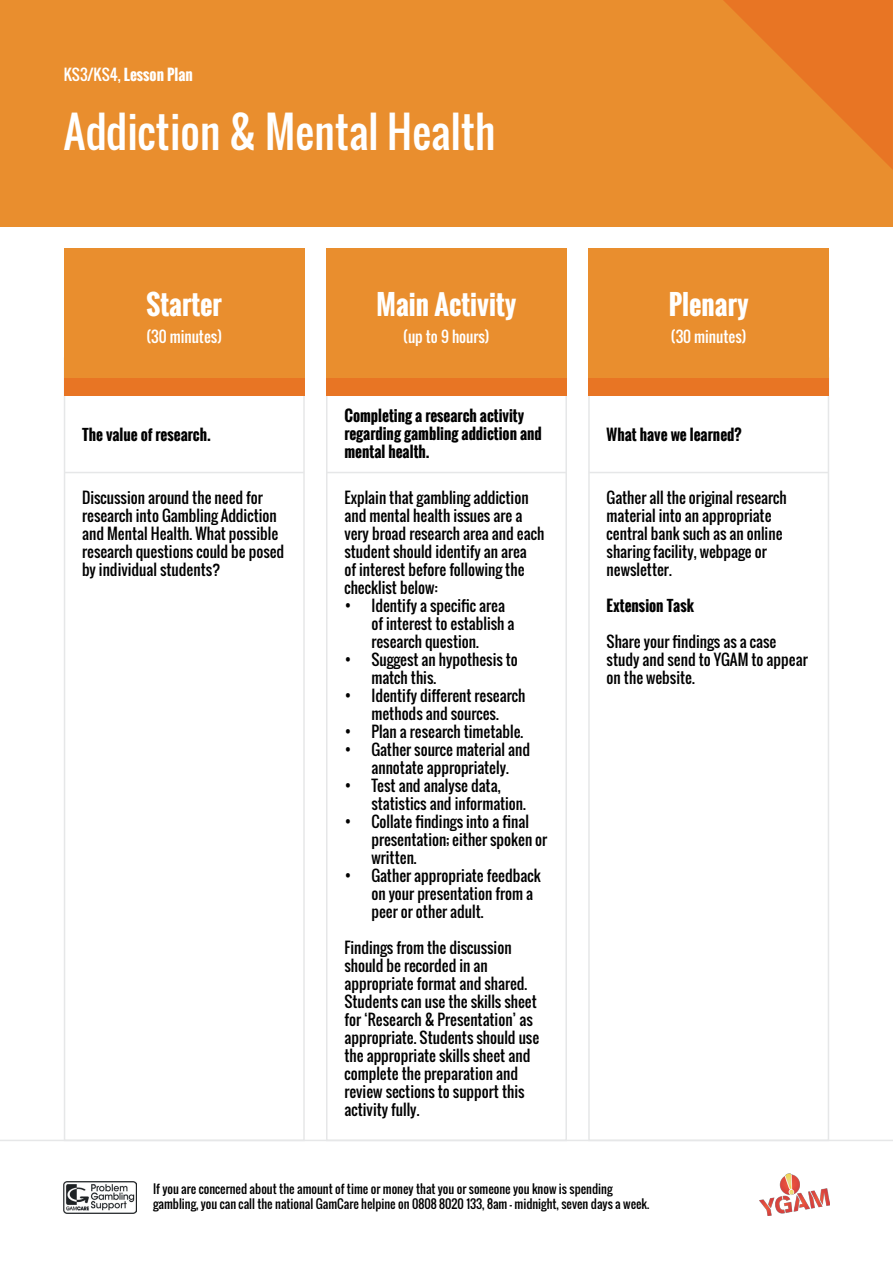
<style>
.page{position:relative;width:893px;height:1263px;background:#fff}
.page>*{position:absolute;margin:0;border:0;box-sizing:border-box;transform-origin:0 0}
.t1{font:42px "Oswald";color:#fff}
.t2{font:700 27px "Oswald";color:#fff}
.t3{font:15px/18px "Oswald";color:#000}
.t4{font:700 15px/18px "Oswald";color:#000}
.t5{font:15px "Oswald";color:#fff}
.t6{font:700 15px "Oswald";color:#fff}
.t7{font:12px/14.4px "Oswald";color:#000}
.s1{font-weight:400}
</style>
<div class="page">
<hr style="left:0;top:1140px;width:893px;height:1px;background:#e6e7e8">
<img style="left:64px;top:1182px;width:73px;height:31px">
<img style="left:759px;top:1173px;width:70px;height:43px">
<div style="left:0;top:0;width:893px;height:227px;background:#e98e2e"></div>
<svg style="left:723px;top:0;width:170px;height:170px"></svg>
<div style="left:64px;top:357px;width:241px;height:784px;border:2px solid #e6e7e8"></div>
<div style="left:326px;top:357px;width:241px;height:784px;border:2px solid #e6e7e8"></div>
<div style="left:588px;top:357px;width:241px;height:784px;border:2px solid #e6e7e8"></div>
<div style="left:64px;top:248px;width:241px;height:131px;background:#e98e2e"></div>
<div style="left:326px;top:248px;width:241px;height:148px;background:#e98e2e"></div>
<div style="left:588px;top:248px;width:241px;height:148px;background:#e98e2e"></div>
<div style="left:64px;top:379px;width:241px;height:17px;background:#e87524"></div>
<div style="left:326px;top:379px;width:241px;height:17px;background:#e87524"></div>
<div style="left:588px;top:379px;width:241px;height:17px;background:#e87524"></div>
<hr style="left:64px;top:472px;width:240px;height:1px;background:#e6e7e8">
<hr style="left:327px;top:472px;width:239px;height:1px;background:#e6e7e8">
<hr style="left:589px;top:472px;width:239px;height:1px;background:#e6e7e8">
<p class="t6" style="left:64px;top:64px;width:131px"><span class="s1">KS3/KS4,</span> Lesson Plan</p>
<h1 class="t1" style="left:64px;top:100px;width:433px">Addiction &amp; Mental Health</h1>
<h2 class="t2" style="left:146px;top:284px;width:77px">Starter</h2>
<p class="t5" style="left:147px;top:325px;width:77px">(30 minutes)</p>
<p class="t4" style="left:82px;top:426px;width:130px">The value of research.</p>
<h2 class="t2" style="left:377px;top:284px;width:141px">Main Activity</h2>
<p class="t5" style="left:403px;top:325px;width:88px">(up to 9 hours)</p>
<p class="t4" style="left:344px;top:407px;width:199px">Completing a research activity regarding gambling addiction and mental health.</p>
<p class="t3" style="left:82px;top:489px;width:204px">Discussion around the need for research into Gambling Addiction and Mental Health. What possible research questions could be posed by individual students?</p>
<p class="t3" style="left:344px;top:489px;width:201px">Explain that gambling addiction and mental health issues are a very broad research area and each student should identify an area<br>of interest before following the checklist below:</p>
<p class="t3" style="left:371px;top:597px;width:145px;text-indent:-27px">• Identify a specific area of interest to establish a research question.</p>
<p class="t3" style="left:371px;top:651px;width:148px;text-indent:-27px">• Suggest an hypothesis to match this.</p>
<p class="t3" style="left:344px;top:687px;width:182px;text-align:center">• Identify different research methods and sources.</p>
<p class="t3" style="left:344px;top:723px;width:180px">• Plan a research timetable.</p>
<p class="t3" style="left:344px;top:741px;width:187px;text-align:center">• Gather source material and annotate appropriately.</p>
<p class="t3" style="left:371px;top:777px;width:156px;text-indent:-27px">• Test and analyse data, statistics and information.</p>
<p class="t3" style="left:371px;top:813px;width:177px;text-indent:-27px">• Collate findings into a final presentation; either spoken or written.</p>
<p class="t3" style="left:371px;top:867px;width:171px;text-indent:-27px">• Gather appropriate feedback on your presentation from a peer or other adult.</p>
<p class="t3" style="left:344px;top:939px;width:196px">Findings from the discussion should be recorded in an appropriate format and shared.<br>Students can use the skills sheet for ‘Research &amp; Presentation’ as appropriate. Students should use the appropriate skills sheet and complete the preparation and review sections to support this activity fully.</p>
<h2 class="t2" style="left:669px;top:284px;width:81px">Plenary</h2>
<p class="t5" style="left:671px;top:325px;width:77px">(30 minutes)</p>
<p class="t4" style="left:607px;top:426px;width:137px">What have we learned?</p>
<p class="t3" style="left:607px;top:489px;width:182px">Gather all the original research material into an appropriate central bank such as an online sharing facility, webpage or newsletter.</p>
<p class="t4" style="left:607px;top:597px;width:89px">Extension Task</p>
<p class="t3" style="left:607px;top:633px;width:203px">Share your findings as a case study and send to YGAM to appear on the website.</p>
<p class="t7" style="left:153px;top:1182px;width:498px">If you are concerned about the amount of time or money that you or someone you know is spending gambling, you can call the national GamCare helpine on 0808 8020 133, 8am - midnight, seven days a week.</p>
</div>
